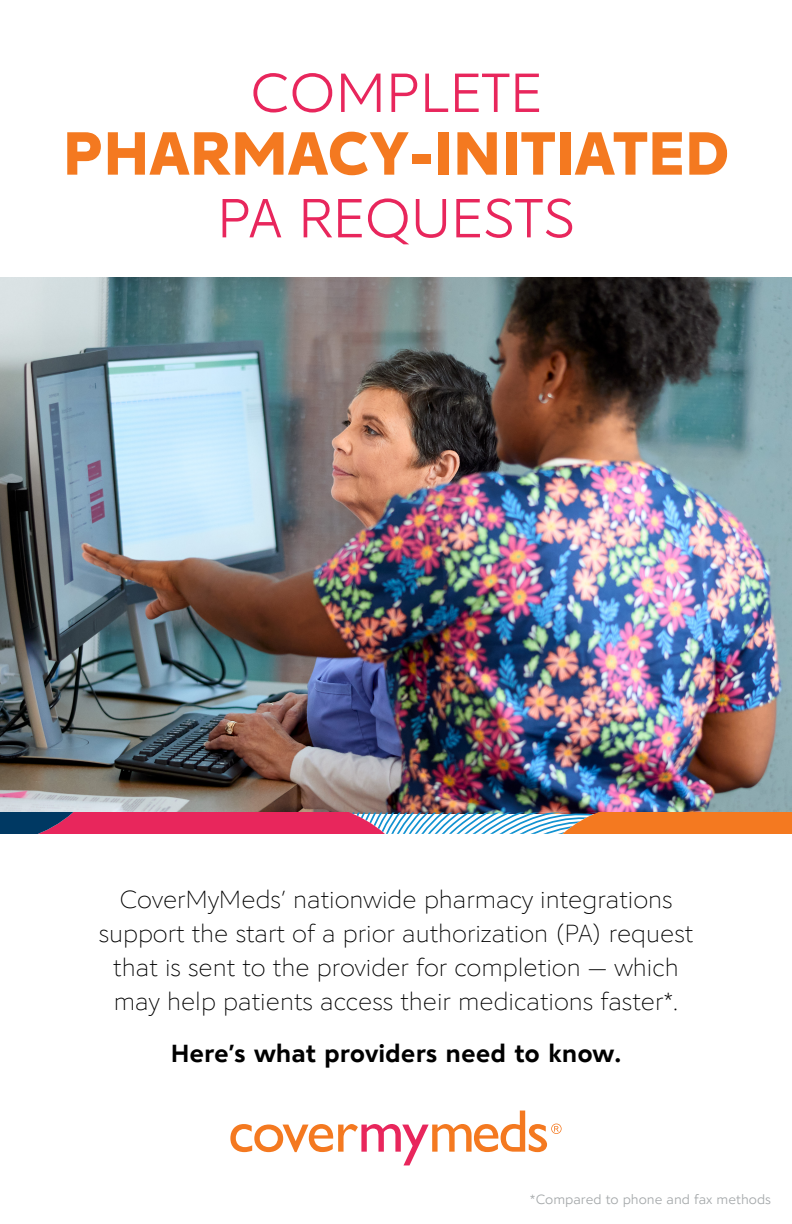
<style>
.page{position:relative;width:792px;height:1224px;background:#fff}
.page>*{position:absolute;margin:0;border:0;box-sizing:border-box;transform-origin:0 0}
.t1{font:700 59px "Cover My Sans";color:#f47920}
.t2{font:300 53.2px "Cover My Sans";color:#e8265c}
.t3{font:200 24px/34px "Cover My Sans";color:#000;text-align:center}
.t4{font:500 24px "Cover My Sans";color:#000}
.t5{font:300 13px "Cover My Sans";color:#a3a7a9}
</style>
<div class="page">
<img style="left:0;top:278px;width:792px;height:535px">
<svg style="left:0;top:813px;width:792px;height:21px;background:#c96a71"></svg>
<svg style="left:230px;top:1111px;width:332px;height:54px"></svg>
<p class="t2" style="left:250px;top:60px;width:293px">COMPLETE</p>
<p class="t1" style="left:63px;top:115px;width:668px">PHARMACY-INITIATED</p>
<p class="t2" style="left:217px;top:185px;width:359px">PA REQUESTS</p>
<p class="t3" style="left:99px;top:882px;width:596px">CoverMyMeds’ nationwide pharmacy integrations support the start of a prior authorization (PA) request that is sent to the provider for completion — which may help patients access their medications faster*.</p>
<p class="t4" style="left:171px;top:1038px;width:452px">Here’s what providers need to know.</p>
<p class="t5" style="left:530px;top:1191px;width:243px">*Compared to phone and fax methods</p>
</div>
